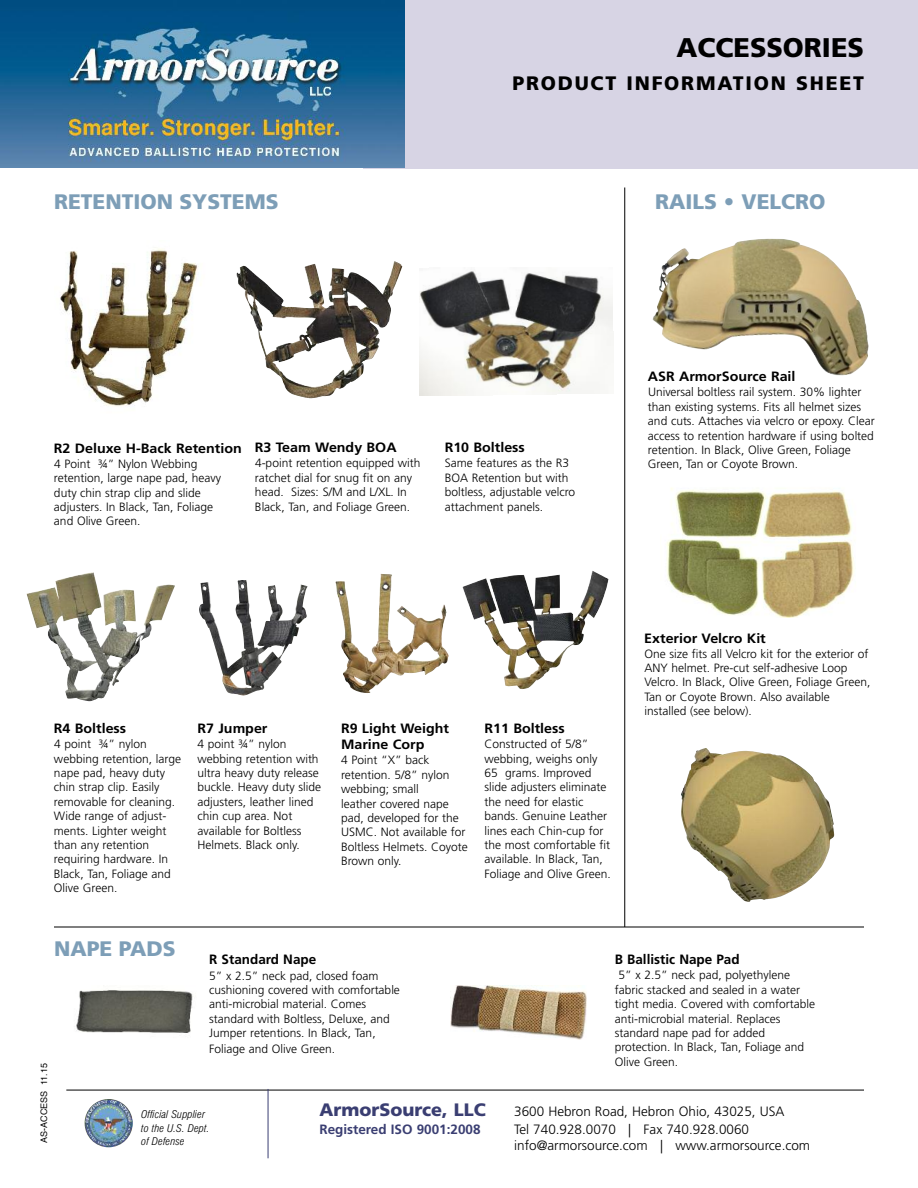
<style>
.page{position:relative;width:918px;height:1188px;background:#fff}
.page>*{position:absolute;margin:0;border:0;box-sizing:border-box;transform-origin:0 0}
.t1{font:900 27px "Frutiger";color:#000}
.t2{font:900 21px "Frutiger";color:#7d9eb7}
.t3{font:900 19.5px "Frutiger";letter-spacing:.09em;color:#000}
.t4{font:900 18px "Frutiger";color:#3a3e72}
.t5{font:700 13.5px/16.2px "Frutiger";color:#000;scale:1.05 1}
.t6{font:300 13.5px/16.2px "Frutiger";color:#000}
.t7{font:700 13.5px "Frutiger";color:#000}
.t8{font:700 13.5px "Frutiger";color:#3a3e72}
.t9{font:300 12px/14.4px "Frutiger";color:#000}
.t10{font:italic 300 condensed 10.5px/13.5px "Swiss 721 BT";color:#000;scale:1.09 1}
.t11{font:9px "Helvetica";color:#000}
</style>
<div class="page">
<div style="left:363px;top:0;width:555px;height:168px;background:#d7d4e4"></div>
<img style="left:0;top:0;width:405px;height:168px">
<hr style="left:66px;top:1090px;width:798px;height:1px;background:#000">
<img style="left:236px;top:261px;width:166px;height:137px">
<img style="left:419px;top:271px;width:194px;height:125px">
<img style="left:199px;top:583px;width:109px;height:113px">
<img style="left:60px;top:248px;width:139px;height:158px">
<img style="left:39px;top:572px;width:136px;height:129px">
<img style="left:336px;top:574px;width:113px;height:116px">
<img style="left:76px;top:990px;width:117px;height:43px">
<img style="left:450px;top:986px;width:136px;height:53px">
<hr style="left:624px;top:188px;width:1px;height:739px;background:#000">
<hr style="left:54px;top:927px;width:810px;height:1px;background:#000">
<img style="left:653px;top:239px;width:216px;height:137px">
<img style="left:666px;top:488px;width:189px;height:130px">
<img style="left:681px;top:748px;width:153px;height:154px">
<hr style="left:268px;top:1089px;width:1px;height:69px;background:#3a3e72">
<img style="left:84px;top:1099px;width:49px;height:48px;border-radius:50%">
<img style="left:462px;top:571px;width:147px;height:118px">
<h1 class="t1" style="left:676px;top:36px;width:189px">ACCESSORIES</h1>
<h3 class="t3" style="left:512px;top:75px;width:353px">PRODUCT INFORMATION SHEET</h3>
<h2 class="t2" style="left:54px;top:193px;width:226px">RETENTION SYSTEMS</h2>
<h2 class="t2" style="left:655px;top:193px;width:172px">RAILS • VELCRO</h2>
<p class="t5" style="left:54px;top:441px;width:180px">R2 Deluxe H-Back Retention</p>
<p class="t9" style="left:54px;top:457px;width:169px">4 Point ¾” Nylon Webbing retention, large nape pad, heavy duty chin strap clip and slide adjusters. In Black, Tan, Foliage and Olive Green.</p>
<p class="t5" style="left:255px;top:441px;width:136px">R3 Team Wendy BOA</p>
<p class="t9" style="left:255px;top:457px;width:167px">4-point retention equipped with ratchet dial for snug fit on any head. Sizes: S/M and L/XL. In<br>Black, Tan, and Foliage Green.</p>
<p class="t5" style="left:445px;top:441px;width:78px">R10 Boltless</p>
<p class="t9" style="left:445px;top:457px;width:132px">Same features as the R3<br>BOA Retention but with boltless, adjustable velcro attachment panels.</p>
<p class="t5" style="left:648px;top:370px;width:142px">ASR ArmorSource Rail</p>
<p class="t9" style="left:648px;top:386px;width:228px">Universal boltless rail system. 30% lighter than existing systems. Fits all helmet sizes and cuts. Attaches via velcro or epoxy. Clear access to retention hardware if using bolted retention. In Black, Olive Green, Foliage Green, Tan or Coyote Brown.</p>
<p class="t5" style="left:54px;top:721px;width:70px">R4 Boltless</p>
<p class="t9" style="left:54px;top:738px;width:129px">4 point ¾” nylon webbing retention, large nape pad, heavy duty chin strap clip. Easily removable for cleaning.<br>Wide range of adjust&shy;ments. Lighter weight than any retention requiring hardware. In<br>Black, Tan, Foliage and<br>Olive Green.</p>
<p class="t5" style="left:197px;top:721px;width:68px">R7 Jumper</p>
<p class="t9" style="left:198px;top:738px;width:125px">4 point ¾” nylon webbing retention with ultra heavy duty release buckle. Heavy duty slide adjusters, leather lined chin cup area. Not available for Boltless<br>Helmets. Black only.</p>
<p class="t5" style="left:341px;top:721px;width:104px">R9 Light Weight<br>Marine Corp</p>
<p class="t9" style="left:341px;top:754px;width:128px">4 Point “X” back retention. 5/8” nylon webbing; small<br>leather covered nape pad, developed for the<br>USMC. Not available for<br>Boltless Helmets. Coyote<br>Brown only.</p>
<p class="t5" style="left:485px;top:721px;width:78px">R11 Boltless</p>
<p class="t9" style="left:485px;top:738px;width:128px">Constructed of 5/8” webbing, weighs only<br>65 grams. Improved slide adjusters eliminate the need for elastic bands. Genuine Leather lines each Chin-cup for the most comfortable fit available. In Black, Tan,<br>Foliage and Olive Green.</p>
<p class="t5" style="left:644px;top:631px;width:117px">Exterior Velcro Kit</p>
<p class="t9" style="left:644px;top:647px;width:227px">One size fits all Velcro kit for the exterior of ANY helmet. Pre-cut self-adhesive Loop Velcro. In Black, Olive Green, Foliage Green, Tan or Coyote Brown. Also available installed (see below).</p>
<p class="t11" style="left:40px;top:1143px;width:81px;rotate:-90deg">AS A- CCESS 11 1. 5</p>
<h2 class="t2" style="left:54px;top:940px;width:123px">NAPE PADS</h2>
<p class="t7" style="left:209px;top:954px;width:109px">R Standard Nape</p>
<p class="t9" style="left:209px;top:969px;width:192px">5” x 2.5” neck pad, closed foam cushioning covered with comfortable anti-microbial material. Comes standard with Boltless, Deluxe, and Jumper retentions. In Black, Tan,</p>
<p class="t9" style="left:209px;top:1042px;width:128px">Foliage and Olive Green.</p>
<p class="t7" style="left:615px;top:954px;width:126px">B Ballistic Nape Pad</p>
<p class="t9" style="left:615px;top:969px;width:202px;text-indent:4px">5” x 2.5” neck pad, polyethylene fabric stacked and sealed in a water tight media. Covered with comfortable anti-microbial material. Replaces standard nape pad for added protection. In Black, Tan, Foliage and<br>Olive Green.</p>
<p class="t10" style="left:141px;top:1109px;width:64px">Official Supplier to the U.S. Dept. of Defense</p>
<h3 class="t4" style="left:319px;top:1102px;width:168px">ArmorSource, LLC</h3>
<p class="t6" style="left:514px;top:1104px;width:272px">3600 Hebron Road, Hebron Ohio, 43025, USA</p>
<p class="t8" style="left:319px;top:1124px;width:163px">Registered ISO 9001:2008</p>
<p class="t6" style="left:514px;top:1122px;width:298px">Tel 740.928.0070 | Fax 740.928.0060 info@armorsource.com | www.armorsource.com</p>
</div>
